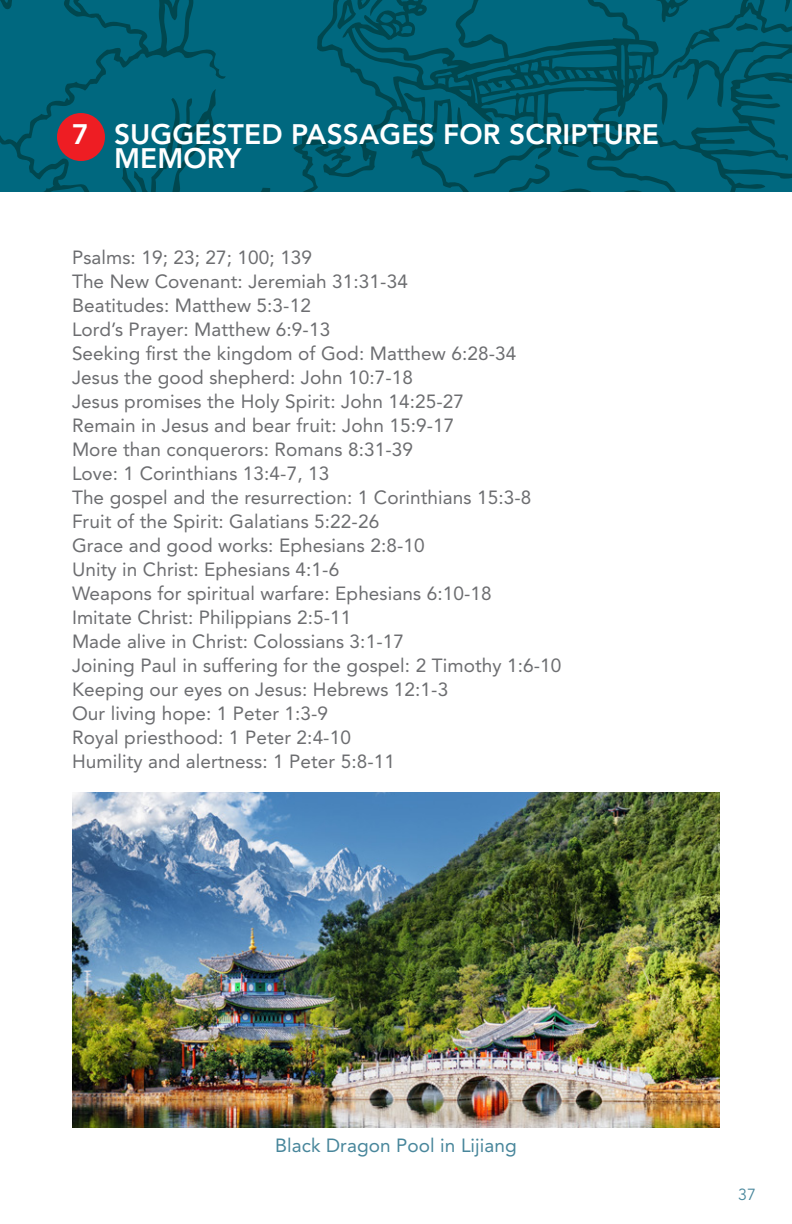
<style>
.page{position:relative;width:792px;height:1224px;background:#fff}
.page>*{position:absolute;margin:0;border:0;box-sizing:border-box;transform-origin:0 0}
.t1{font:800 28px/24px "Avenir";letter-spacing:.005em;color:#fff}
.t2{font:19px/24px "Avenir";letter-spacing:.005em;color:#6c6d70}
.t3{font:19px "Avenir";letter-spacing:.005em;color:#48869b}
.t4{font:16px "Avenir";color:#48869b}
</style>
<div class="page">
<svg style="left:0;top:0;width:792px;height:192px;background:#006176"></svg>
<svg style="left:474px;top:143px;width:188px;height:49px;background:#006276"></svg>
<svg style="left:134px;top:98px;width:50px;height:94px;background:#006276"></svg>
<div style="left:57px;top:113px;width:48px;height:48px;background:#ee1d23;border-radius:50%"></div>
<img style="left:72px;top:792px;width:648px;height:336px">
<h1 class="t1" style="left:114px;top:122px;width:546px;text-indent:-42px">7 SUGGESTED PASSAGES FOR SCRIPTURE<br>MEMORY</h1>
<p class="t2" style="left:72px;top:246px;width:491px">Psalms: 19; 23; 27; 100; 139<br>The New Covenant: Jeremiah 31:31-34<br>Beatitudes: Matthew 5:3-12<br>Lord’s Prayer: Matthew 6:9-13<br>Seeking first the kingdom of God: Matthew 6:28-34<br>Jesus the good shepherd: John 10:7-18<br>Jesus promises the Holy Spirit: John 14:25-27<br>Remain in Jesus and bear fruit: John 15:9-17<br>More than conquerors: Romans 8:31-39<br>Love: 1 Corinthians 13:4-7, 13<br>The gospel and the resurrection: 1 Corinthians 15:3-8<br>Fruit of the Spirit: Galatians 5:22-26<br>Grace and good works: Ephesians 2:8-10<br>Unity in Christ: Ephesians 4:1-6<br>Weapons for spiritual warfare: Ephesians 6:10-18<br>Imitate Christ: Philippians 2:5-11<br>Made alive in Christ: Colossians 3:1-17<br>Joining Paul in suffering for the gospel: 2 Timothy 1:6-10<br>Keeping our eyes on Jesus: Hebrews 12:1-3<br>Our living hope: 1 Peter 1:3-9<br>Royal priesthood: 1 Peter 2:4-10<br>Humility and alertness: 1 Peter 5:8-11</p>
<p class="t3" style="left:275px;top:1134px;width:243px">Black Dragon Pool in Lijiang</p>
<p class="t4" style="left:738px;top:1185px;width:19px">37</p>
</div>
